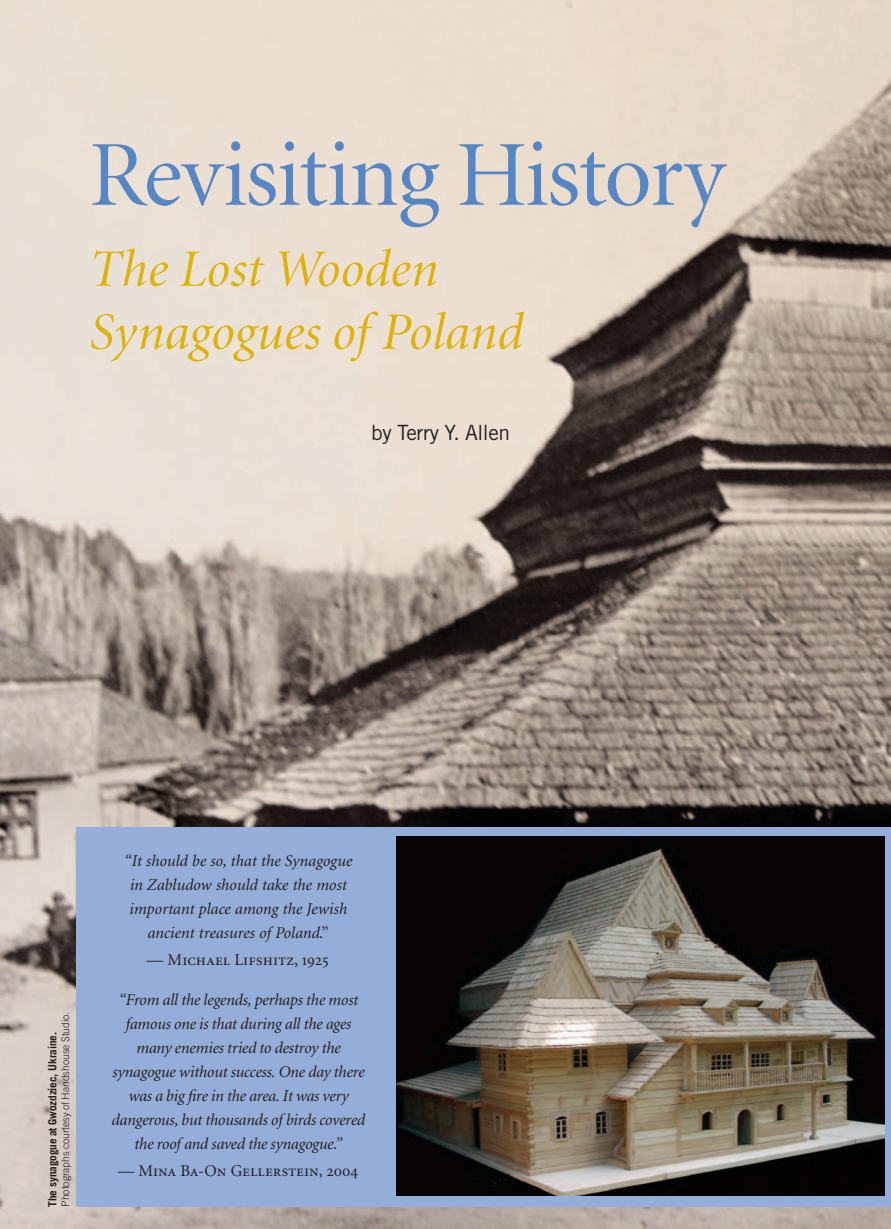
<style>
.page{position:relative;width:891px;height:1229px;background:#fff}
.page>*{position:absolute;margin:0;border:0;box-sizing:border-box;transform-origin:0 0}
.t1{font:93px "Minion Display";letter-spacing:-.015em;color:#5786c5}
.t2{font:italic 52.5px/63px "Minion Display";letter-spacing:.01em;color:#deb308}
.t3{font:21px "Trade Gothic";letter-spacing:-.02em;color:#231f20}
.t4{font:italic 16.5px/24px "Minion";letter-spacing:-.015em;color:#231f20;text-align:center}
.t5{font:16.5px "Minion Regular SC";color:#231f20}
.t6{font:700 11.25px "Trade Gothic";letter-spacing:-.01em;color:#231f20}
.t7{font:300 10.5px "Trade Gothic";letter-spacing:-.01em;color:#231f20}
.s1{font-style:normal}
</style>
<div class="page">
<img style="left:0;top:0;width:891px;height:1228px">
<div style="left:76px;top:827px;width:815px;height:379px;background:#95add9"></div>
<img style="left:397px;top:837px;width:487px;height:358px">
<h1 class="t1" style="left:89px;top:139px;width:637px">Revisiting History</h1>
<h2 class="t2" style="left:87px;top:242px;width:435px">The Lost Wooden<br>Synagogues of Poland</h2>
<p class="t3" style="left:371px;top:424px;width:140px">by Terry Y. Allen</p>
<p class="t7" style="left:62px;top:1206px;width:196px;rotate:-90deg">Photographs courtesy of Handshouse Studio.</p>
<p class="t6" style="left:48px;top:1206px;width:176px;rotate:-90deg">The synagogue at Gwozdziec, Ukraine.</p>
<p class="t4" style="left:124px;top:850px;width:229px">“It should be so, that the Synagogue in Zabludow should take the most important place among the Jewish ancient treasures of Poland<span class="s1">.”</span></p>
<p class="t5" style="left:147px;top:953px;width:183px">— Michael Lifshitz, 1925</p>
<p class="t4" style="left:111px;top:989px;width:255px">“From all the legends, perhaps the most famous one is that during all the ages many enemies tried to destroy the synagogue without success. One day there was a big fire in the area. It was very dangerous, but thousands of birds covered the roof and saved the synagogue.”</p>
<p class="t5" style="left:118px;top:1164px;width:242px">— Mina Ba-On Gellerstein, 2004</p>
</div>
